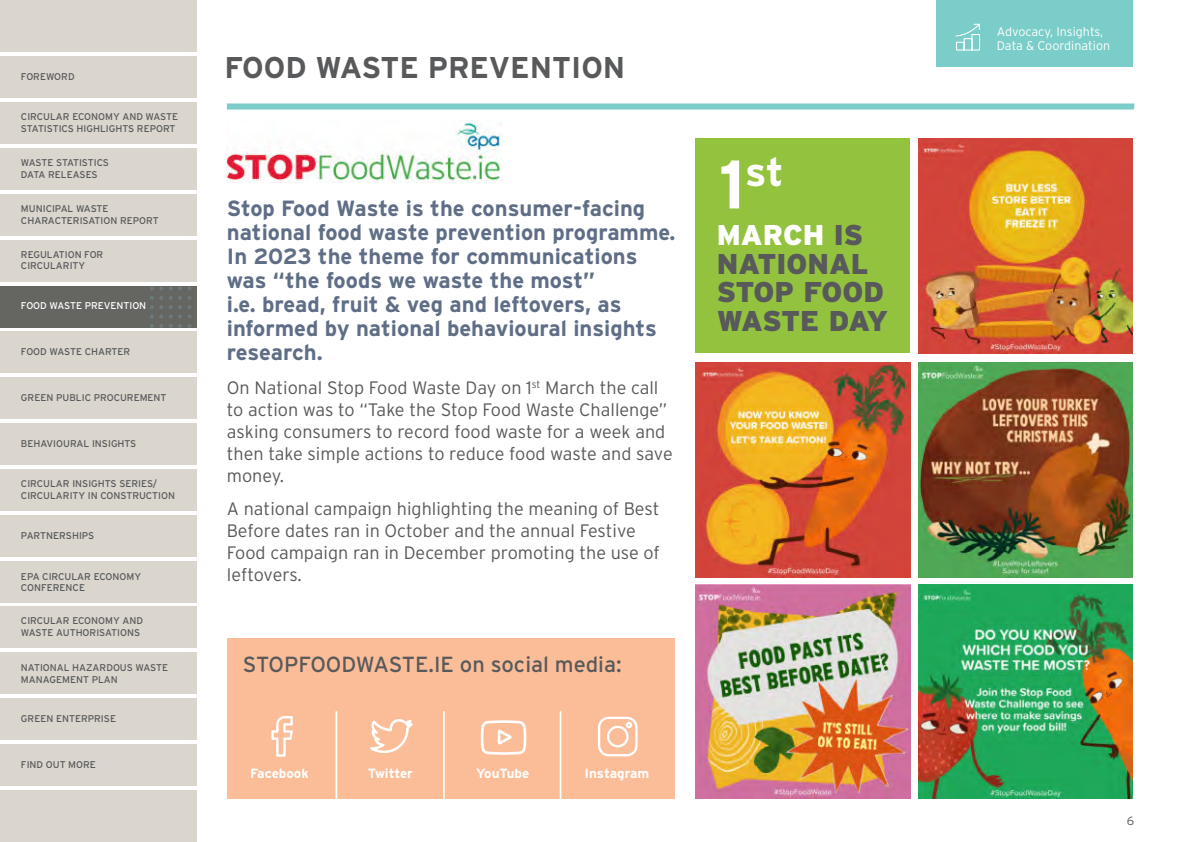
<style>
.page{position:relative;width:1191px;height:842px;background:#fff}
.page>*{position:absolute;margin:0;border:0;box-sizing:border-box;transform-origin:0 0}
.t1{font:700 40px "Interstate";color:#fff}
.t2{font:700 30px "Interstate";color:#58595b}
.t3{font:900 28.6px/28.8px "Interstate";color:#58595b}
.body_heading{font:700 22px/24px "Interstate";color:#5f6e86}
.t4{font:21.8px "Interstate";color:#58595b}
.body_copy{font:300 18px/22px "Interstate";color:#58595b}
.t5{font:700 13.4px "Interstate";color:#fff}
.body_copy-2{font:300 12.6px/14.4px "Interstate";color:#fff}
.t6{font:300 12px "Interstate";color:#58595b}
.t7{font:9.8px/11.8px "Interstate";color:#58595b}
.t8{font:9.8px "Interstate";color:#fff}
.s1{font-size:68.6px}
.s2{color:#fff}
</style>
<div class="page">
<div style="left:0;top:240px;width:197px;height:41px;background:#dad5cd"></div>
<div style="left:0;top:194px;width:197px;height:42px;background:#dad5cd"></div>
<div style="left:0;top:148px;width:197px;height:42px;background:#dad5cd"></div>
<div style="left:0;top:57px;width:197px;height:41px;background:#dad5cd"></div>
<div style="left:0;top:0;width:197px;height:52px;background:#dad5cd"></div>
<div style="left:0;top:790px;width:197px;height:52px;background:#dad5cd"></div>
<div style="left:0;top:332px;width:197px;height:41px;background:#dad5cd"></div>
<div style="left:0;top:378px;width:197px;height:41px;background:#dad5cd"></div>
<div style="left:0;top:423px;width:197px;height:42px;background:#dad5cd"></div>
<div style="left:0;top:469px;width:197px;height:42px;background:#dad5cd"></div>
<div style="left:0;top:515px;width:197px;height:41px;background:#dad5cd"></div>
<div style="left:0;top:561px;width:197px;height:41px;background:#dad5cd"></div>
<div style="left:0;top:607px;width:197px;height:41px;background:#dad5cd"></div>
<div style="left:0;top:653px;width:197px;height:41px;background:#dad5cd"></div>
<div style="left:0;top:698px;width:197px;height:42px;background:#dad5cd"></div>
<div style="left:0;top:744px;width:197px;height:42px;background:#dad5cd"></div>
<div style="left:0;top:103px;width:197px;height:41px;background:#dad5cd"></div>
<div style="left:695px;top:139px;width:215px;height:214px;background:#93c23e"></div>
<div style="left:227px;top:639px;width:447px;height:160px;background:#fbbd97"></div>
<img style="left:227px;top:120px;width:275px;height:62px">
<hr style="left:335px;top:711px;width:2px;height:88px;background:#fff">
<hr style="left:443px;top:711px;width:2px;height:88px;background:#fff">
<hr style="left:560px;top:711px;width:1px;height:88px;background:#fff">
<svg style="left:481px;top:720px;width:45px;height:35px"></svg>
<svg style="left:370px;top:719px;width:43px;height:34px"></svg>
<svg style="left:598px;top:717px;width:39px;height:39px"></svg>
<svg style="left:271px;top:716px;width:22px;height:41px"></svg>
<img style="left:695px;top:362px;width:215px;height:215px">
<img style="left:695px;top:584px;width:215px;height:215px">
<img style="left:918px;top:362px;width:215px;height:215px">
<img style="left:918px;top:139px;width:215px;height:214px">
<img style="left:918px;top:584px;width:215px;height:215px">
<div style="left:936px;top:0;width:197px;height:66px;background:#7acdc8"></div>
<svg style="left:955px;top:23px;width:25px;height:28px"></svg>
<div style="left:227px;top:103px;width:907px;height:6px;background:#7acdc8"></div>
<div style="left:0;top:286px;width:197px;height:41px;background:#656562"></div>
<svg style="left:188px;top:296px;width:3px;height:13px"></svg>
<svg style="left:169px;top:287px;width:13px;height:3px"></svg>
<svg style="left:169px;top:296px;width:13px;height:13px"></svg>
<svg style="left:169px;top:315px;width:13px;height:3px"></svg>
<svg style="left:169px;top:324px;width:13px;height:3px"></svg>
<svg style="left:150px;top:287px;width:13px;height:3px"></svg>
<svg style="left:150px;top:296px;width:13px;height:13px"></svg>
<svg style="left:150px;top:315px;width:13px;height:3px"></svg>
<svg style="left:150px;top:324px;width:13px;height:3px"></svg>
<p class="t7" style="left:21px;top:71px;width:55px">FOREWORD</p>
<p class="t7" style="left:21px;top:111px;width:159px">CIRCULAR ECONOMY AND WASTE<br>STATISTICS HIGHLIGHTS REPORT</p>
<p class="t7" style="left:21px;top:157px;width:90px">WASTE STATISTICS<br>DATA RELEASES</p>
<p class="t7" style="left:21px;top:202px;width:139px">MUNICIPAL WASTE<br>CHARACTERISATION REPORT</p>
<p class="t7" style="left:21px;top:248px;width:84px">REGULATION FOR<br>CIRCULARITY</p>
<p class="t8" style="left:21px;top:300px;width:127px">FOOD WASTE PREVENTION</p>
<p class="t7" style="left:21px;top:346px;width:111px">FOOD WASTE CHARTER</p>
<p class="t7" style="left:21px;top:392px;width:147px">GREEN PUBLIC PROCUREMENT</p>
<p class="t7" style="left:21px;top:438px;width:117px">BEHAVIOURAL INSIGHTS</p>
<p class="t7" style="left:21px;top:477px;width:155px">CIRCULAR INSIGHTS SERIES/<br>CIRCULARITY IN CONSTRUCTION</p>
<p class="t7" style="left:21px;top:529px;width:75px">PARTNERSHIPS</p>
<p class="t7" style="left:21px;top:570px;width:122px">EPA CIRCULAR ECONOMY<br>CONFERENCE</p>
<p class="t7" style="left:21px;top:615px;width:123px">CIRCULAR ECONOMY AND<br>WASTE AUTHORISATIONS</p>
<p class="t7" style="left:21px;top:662px;width:149px">NATIONAL HAZARDOUS WASTE<br>MANAGEMENT PLAN</p>
<p class="t7" style="left:21px;top:712px;width:97px">GREEN ENTERPRISE</p>
<p class="t7" style="left:21px;top:758px;width:76px">FIND OUT MORE</p>
<p class="t2" style="left:225px;top:50px;width:402px">FOOD WASTE PREVENTION</p>
<p class="body_heading" style="left:227px;top:196px;width:450px">Stop Food Waste is the consumer-facing national food waste prevention programme.<br>In 2023 the theme for communications was “the foods we waste the most”<br>i.e. bread, fruit &amp; veg and leftovers, as informed by national behavioural insights research.</p>
<p class="body_copy" style="left:227px;top:376px;width:447px">On National Stop Food Waste Day on 1<sup>st</sup> March the call to action was to “Take the Stop Food Waste Challenge” asking consumers to record food waste for a week and then take simple actions to reduce food waste and save money.</p>
<p class="body_copy" style="left:227px;top:497px;width:434px">A national campaign highlighting the meaning of Best Before dates ran in October and the annual Festive Food campaign ran in December promoting the use of leftovers.</p>
<p class="t4" style="left:243px;top:652px;width:380px">STOPFOODWASTE.IE on social media:</p>
<p class="t5" style="left:250px;top:765px;width:60px">Facebook</p>
<p class="t5" style="left:368px;top:765px;width:47px">Twitter</p>
<p class="t5" style="left:476px;top:765px;width:55px">YouTube</p>
<p class="t5" style="left:584px;top:765px;width:66px">Instagram</p>
<p class="t1" style="left:718px;top:149px;width:67px"><span class="s1">1</span>st</p>
<p class="t3" style="left:716px;top:220px;width:173px"><span class="s2">MARCH</span> IS<br>NATIONAL<br>STOP FOOD<br>WASTE DAY</p>
<p class="body_copy-2" style="left:996px;top:24px;width:115px">Advocacy, Insights,<br>Data &amp; Coordination</p>
<p class="t6" style="left:1126px;top:814px;width:9px">6</p>
</div>
